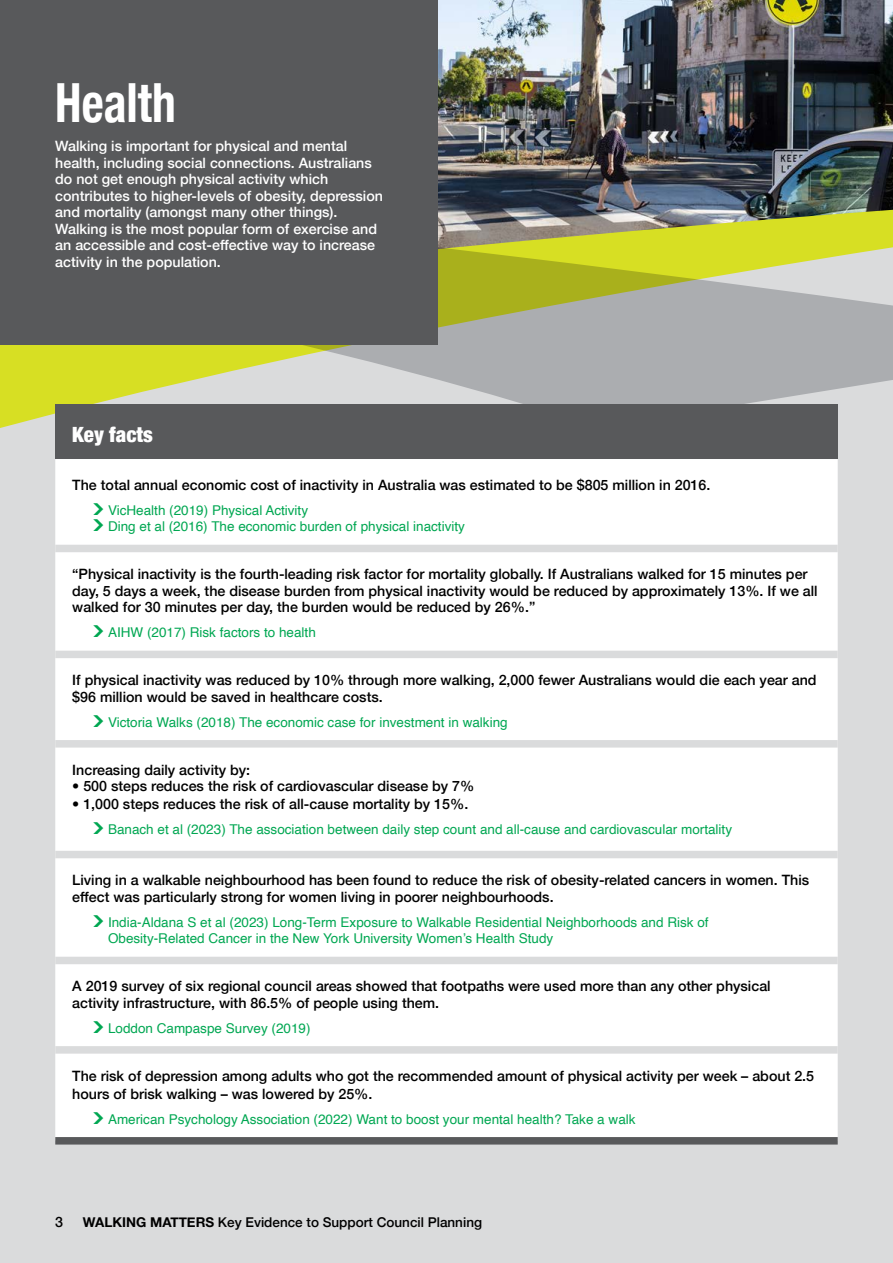
<style>
.page{position:relative;width:893px;height:1263px;background:#dadbdc}
.page>*{position:absolute;margin:0;border:0;box-sizing:border-box;transform-origin:0 0}
.t1{font:700 condensed 54px "Helvetica Neue";color:#fff;scale:.88 1}
.t2{font:900 condensed 21px "Helvetica Neue";color:#fff}
.t3{font:500 14.25px/16.5px "Helvetica Neue";color:#000}
.t4{font:500 14.25px/16.5px "Helvetica Neue";color:#fff}
.t5{font:13.5px/16.5px "Helvetica";color:#00a752}
.t6{font:500 13.5px "Helvetica Neue";color:#000}
.s1{font-family:"Arrowstfb";font-size:14.25px}
.s2{font-weight:700}
</style>
<div class="page">
<img style="left:437px;top:0;width:456px;height:132px">
<svg style="left:0;top:132px;width:893px;height:296px;background:#9ea379"></svg>
<div style="left:55px;top:405px;width:783px;height:54px;background:#58595b"></div>
<div style="left:55px;top:459px;width:783px;height:678px;background:#fff"></div>
<div style="left:55px;top:545px;width:783px;height:7px;background:#dadbdc"></div>
<div style="left:55px;top:651px;width:783px;height:7px;background:#dadbdc"></div>
<div style="left:55px;top:740px;width:783px;height:7px;background:#dadbdc"></div>
<div style="left:55px;top:851px;width:783px;height:7px;background:#dadbdc"></div>
<div style="left:55px;top:957px;width:783px;height:7px;background:#dadbdc"></div>
<div style="left:55px;top:1046px;width:783px;height:8px;background:#dadbdc"></div>
<div style="left:55px;top:1137px;width:783px;height:7px;background:#58595b"></div>
<div style="left:0;top:0;width:437px;height:344px;background:#58595b"></div>
<h1 class="t1" style="left:55px;top:58px;width:138px">Health</h1>
<p class="t4" style="left:55px;top:137px;width:329px">Walking is important for physical and mental health, including social connections. Australians do not get enough physical activity which contributes to higher-levels of obesity, depression and mortality (amongst many other things).<br>Walking is the most popular form of exercise and an accessible and cost-effective way to increase activity in the population.</p>
<h2 class="t2" style="left:72px;top:417px;width:82px">Key facts</h2>
<p class="t3" style="left:72px;top:475px;width:640px">The total annual economic cost of inactivity in Australia was estimated to be $805 million in 2016.</p>
<p class="t5" style="left:94px;top:502px;width:373px"><span class="s1">M</span> VicHealth (2019) Physical Activity<br><span class="s1">M</span> Ding et al (2016) The economic burden of physical inactivity</p>
<p class="t3" style="left:72px;top:565px;width:747px">“Physical inactivity is the fourth-leading risk factor for mortality globally. If Australians walked for 15 minutes per day, 5 days a week, the disease burden from physical inactivity would be reduced by approximately 13%. If we all walked for 30 minutes per day, the burden would be reduced by 26%.”</p>
<p class="t5" style="left:94px;top:625px;width:224px"><span class="s1">M</span> AIHW (2017) Risk factors to health</p>
<p class="t3" style="left:72px;top:671px;width:746px">If physical inactivity was reduced by 10% through more walking, 2,000 fewer Australians would die each year and $96 million would be saved in healthcare costs.</p>
<p class="t5" style="left:94px;top:714px;width:416px"><span class="s1">M</span> Victoria Walks (2018) The economic case for investment in walking</p>
<p class="t3" style="left:72px;top:760px;width:179px">Increasing daily activity by:</p>
<p class="t3" style="left:72px;top:777px;width:404px">• 500 steps reduces the risk of cardiovascular disease by 7%</p>
<p class="t3" style="left:72px;top:795px;width:398px">• 1,000 steps reduces the risk of all-cause mortality by 15%.</p>
<p class="t5" style="left:94px;top:822px;width:640px"><span class="s1">M</span> Banach et al (2023) The association between daily step count and all-cause and cardiovascular mortality</p>
<p class="t3" style="left:72px;top:871px;width:738px">Living in a walkable neighbourhood has been found to reduce the risk of obesity-related cancers in women. This effect was particularly strong for women living in poorer neighbourhoods.</p>
<p class="t5" style="left:108px;top:914px;width:602px;text-indent:-14px"><span class="s1">M</span> India-Aldana S et al (2023) Long-Term Exposure to Walkable Residential Neighborhoods and Risk of<br>Obesity-Related Cancer in the New York University Women’s Health Study</p>
<p class="t3" style="left:72px;top:977px;width:700px">A 2019 survey of six regional council areas showed that footpaths were used more than any other physical activity infrastructure, with 86.5% of people using them.</p>
<p class="t5" style="left:94px;top:1020px;width:219px"><span class="s1">M</span> Loddon Campaspe Survey (2019)</p>
<p class="t3" style="left:72px;top:1065px;width:743px;line-height:18px">The risk of depression among adults who got the recommended amount of physical activity per week – about 2.5 hours of brisk walking – was lowered by 25%.</p>
<p class="t5" style="left:94px;top:1111px;width:544px"><span class="s1">M</span> American Psychology Association (2022) Want to boost your mental health? Take a walk</p>
<p class="t3" style="left:55px;top:1213px;width:9px">3</p>
<p class="t6" style="left:83px;top:1212px;width:401px"><span class="s2">WALKING MATTERS</span> Key Evidence to Support Council Planning</p>
</div>
